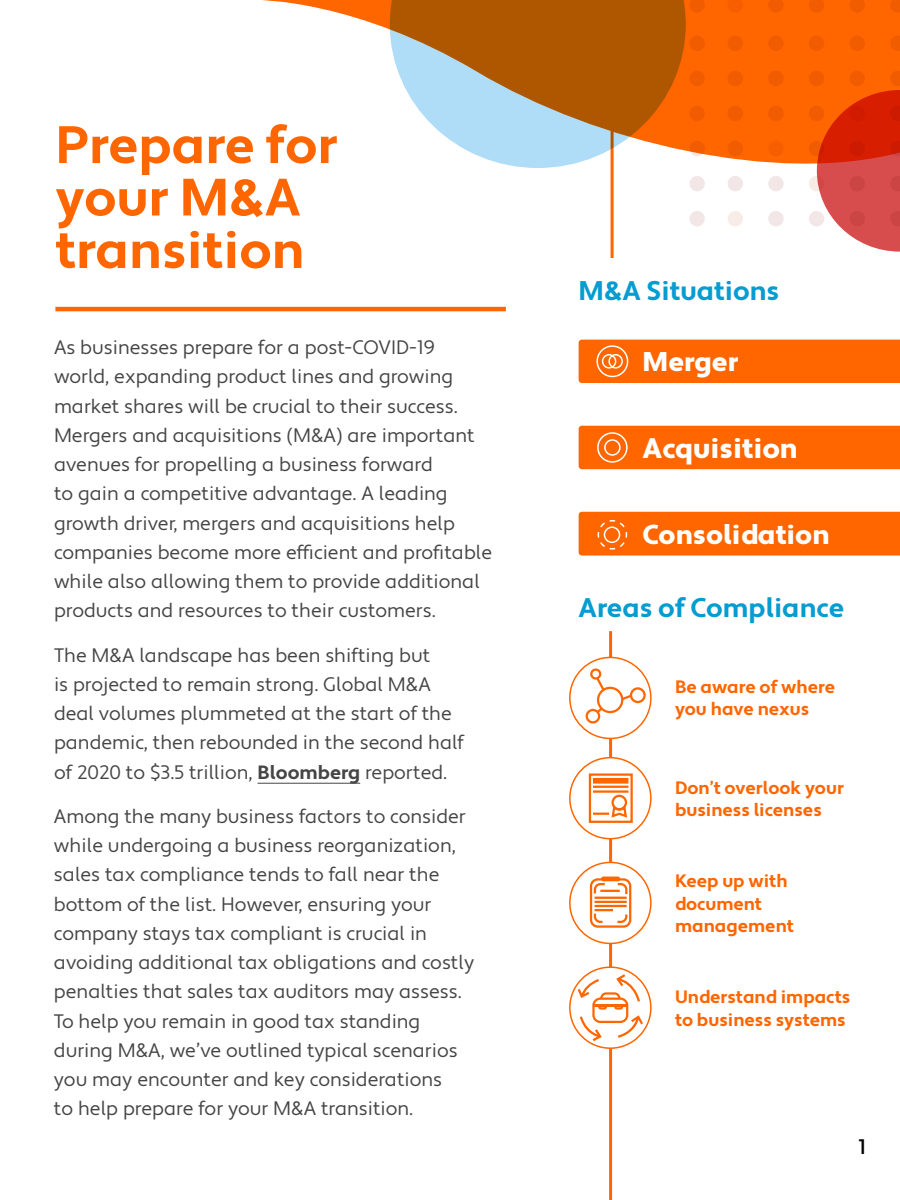
<style>
.page{position:relative;width:900px;height:1200px;background:#fff}
.page>*{position:absolute;margin:0;border:0;box-sizing:border-box;transform-origin:0 0}
.t1{font:700 52.5px/52.5px "Apertura";color:#f60}
.t2{font:900 28.35px "Apertura";color:#fff}
.t3{font:900 27.3px "Apertura";color:#fff}
.t4{font:900 27.15px "Apertura";color:#fff}
.t5{font:700 27px "Apertura";color:#059cd1}
.t6{font:500 21px "Apertura";color:#000}
.t7{font:19.5px/29.2px "Apertura";color:#454545}
.t8{font:700 18px/22.5px "Apertura";color:#f60}
.s1{font-weight:700;font-size:19.2px}
</style>
<div class="page">
<hr style="left:609px;top:631px;width:3px;height:569px;background:#f60">
<hr style="left:611px;top:0;width:3px;height:258px;background:#f60">
<hr style="left:258px;top:783px;width:102px;height:1px;background:#454545">
<svg style="left:262px;top:0;width:638px;height:185px"></svg>
<svg style="left:390px;top:0;width:296px;height:168px;background:#bd9469"></svg>
<svg style="left:689px;top:0;width:16px;height:13px"></svg>
<svg style="left:728px;top:0;width:15px;height:13px"></svg>
<svg style="left:768px;top:0;width:16px;height:13px"></svg>
<svg style="left:809px;top:0;width:15px;height:13px"></svg>
<svg style="left:850px;top:0;width:15px;height:13px"></svg>
<svg style="left:890px;top:0;width:10px;height:13px"></svg>
<div style="left:689px;top:36px;width:16px;height:15px;background:#f25c00;border-radius:50%"></div>
<div style="left:689px;top:71px;width:16px;height:15px;background:#f25c00;border-radius:50%"></div>
<div style="left:689px;top:106px;width:16px;height:15px;background:#f25c00;border-radius:50%"></div>
<svg style="left:689px;top:141px;width:16px;height:15px"></svg>
<div style="left:689px;top:176px;width:16px;height:15px;background:#f2e6e6;border-radius:50%"></div>
<div style="left:689px;top:211px;width:16px;height:15px;background:#f2e6e6;border-radius:50%"></div>
<div style="left:728px;top:36px;width:15px;height:15px;background:#f25c00;border-radius:50%"></div>
<div style="left:728px;top:71px;width:15px;height:15px;background:#f25c00;border-radius:50%"></div>
<div style="left:728px;top:106px;width:15px;height:15px;background:#f25c00;border-radius:50%"></div>
<div style="left:728px;top:141px;width:15px;height:15px;background:#f25c00;border-radius:50%"></div>
<div style="left:728px;top:176px;width:15px;height:15px;background:#f2e6e6;border-radius:50%"></div>
<div style="left:728px;top:211px;width:15px;height:15px;background:#f7ede6;border-radius:50%"></div>
<div style="left:768px;top:36px;width:16px;height:15px;background:#f25c00;border-radius:50%"></div>
<div style="left:768px;top:71px;width:16px;height:15px;background:#f25c00;border-radius:50%"></div>
<div style="left:768px;top:106px;width:16px;height:15px;background:#f25c00;border-radius:50%"></div>
<div style="left:768px;top:141px;width:16px;height:15px;background:#f75e00;border-radius:50%"></div>
<div style="left:768px;top:176px;width:16px;height:15px;background:#f2e6e6;border-radius:50%"></div>
<div style="left:768px;top:211px;width:16px;height:15px;background:#f2e6e6;border-radius:50%"></div>
<div style="left:809px;top:36px;width:15px;height:15px;background:#f25c00;border-radius:50%"></div>
<div style="left:809px;top:71px;width:15px;height:15px;background:#f25c00;border-radius:50%"></div>
<div style="left:809px;top:106px;width:15px;height:15px;background:#f25c00;border-radius:50%"></div>
<div style="left:809px;top:141px;width:15px;height:15px;background:#f25c00;border-radius:50%"></div>
<div style="left:809px;top:176px;width:15px;height:15px;background:#f7ede6;border-radius:50%"></div>
<div style="left:809px;top:211px;width:15px;height:15px;background:#f2e6e6;border-radius:50%"></div>
<div style="left:850px;top:36px;width:15px;height:15px;background:#f25c00;border-radius:50%"></div>
<svg style="left:890px;top:36px;width:10px;height:15px"></svg>
<svg style="left:817px;top:71px;width:83px;height:181px;background:#e15438"></svg>
<div style="left:579px;top:340px;width:321px;height:43px;background:#f60"></div>
<div style="left:579px;top:426px;width:321px;height:43px;background:#f60"></div>
<div style="left:579px;top:512px;width:321px;height:44px;background:#f60"></div>
<hr style="left:55px;top:307px;width:451px;height:4px;background:#f60">
<div style="left:570px;top:758px;width:81px;height:81px;background:#fff;border-radius:50%"></div>
<div style="left:569px;top:757px;width:83px;height:82px;border:2px solid #f60;border-radius:50%"></div>
<div style="left:589px;top:773px;width:44px;height:50px;border:2px solid #f60"></div>
<div style="left:593px;top:778px;width:35px;height:6px;background:#f60"></div>
<hr style="left:593px;top:786px;width:35px;height:2px;background:#f60">
<hr style="left:593px;top:790px;width:35px;height:3px;background:#f60">
<svg style="left:593px;top:794px;width:35px;height:24px"></svg>
<div style="left:570px;top:862px;width:81px;height:81px;background:#fff;border-radius:50%"></div>
<div style="left:569px;top:862px;width:83px;height:82px;border:2px solid #f60;border-radius:50%"></div>
<div style="left:590px;top:878px;width:41px;height:50px;border:2px solid #f60;border-radius:7px"></div>
<hr style="left:601px;top:877px;width:19px;height:4px;background:#f60;border-radius:2px">
<svg style="left:616px;top:882px;width:13px;height:14px"></svg>
<svg style="left:593px;top:882px;width:14px;height:12px"></svg>
<hr style="left:600px;top:890px;width:20px;height:2px;background:#f60">
<hr style="left:595px;top:897px;width:32px;height:2px;background:#f60">
<hr style="left:595px;top:901px;width:32px;height:2px;background:#f60">
<hr style="left:595px;top:905px;width:32px;height:2px;background:#f60">
<svg style="left:593px;top:909px;width:36px;height:15px"></svg>
<div style="left:570px;top:657px;width:81px;height:81px;background:#fff;border-radius:50%"></div>
<div style="left:569px;top:657px;width:83px;height:82px;border:2px solid #f60;border-radius:50%"></div>
<div style="left:597px;top:687px;width:26px;height:26px;border:2px solid #f60;border-radius:50%"></div>
<svg style="left:597px;top:675px;width:10px;height:20px"></svg>
<svg style="left:596px;top:705px;width:10px;height:10px"></svg>
<svg style="left:619px;top:693px;width:15px;height:10px"></svg>
<div style="left:590px;top:668px;width:11px;height:12px;border:2px solid #f60;border-radius:50%"></div>
<div style="left:630px;top:687px;width:16px;height:16px;border:2px solid #f60;border-radius:50%"></div>
<div style="left:586px;top:709px;width:14px;height:15px;border:2px solid #f60;border-radius:50%"></div>
<svg style="left:570px;top:967px;width:81px;height:81px"></svg>
<div style="left:569px;top:966px;width:83px;height:83px;border:2px solid #f60;border-radius:50%"></div>
<svg style="left:578px;top:974px;width:65px;height:67px"></svg>
<h1 class="t1" style="left:55px;top:120px;width:284px">Prepare for your M&amp;A transition</h1>
<p class="t7" style="left:54px;top:334px;width:440px">As businesses prepare for a post-COVID-19 world, expanding product lines and growing market shares will be crucial to their success.<br>Mergers and acquisitions (M&amp;A) are important avenues for propelling a business forward<br>to gain a competitive advantage. A leading growth driver, mergers and acquisitions help companies become more efficient and profitable while also allowing them to provide additional products and resources to their customers.</p>
<p class="t7" style="left:54px;top:641px;width:411px">The M&amp;A landscape has been shifting but<br>is projected to remain strong. Global M&amp;A deal volumes plummeted at the start of the pandemic, then rebounded in the second half of 2020 to $3.5 trillion, <span class="s1">Bloomberg</span> reported.</p>
<p class="t7" style="left:54px;top:802px;width:422px">Among the many business factors to consider while undergoing a business reorganization, sales tax compliance tends to fall near the bottom of the list. However, ensuring your company stays tax compliant is crucial in avoiding additional tax obligations and costly penalties that sales tax auditors may assess.<br>To help you remain in good tax standing during M&amp;A, we’ve outlined typical scenarios you may encounter and key considerations<br>to help prepare for your M&amp;A transition.</p>
<h3 class="t5" style="left:579px;top:274px;width:202px">M&amp;A Situations</h3>
<h3 class="t4" style="left:643px;top:346px;width:97px">Merger</h3>
<h2 class="t2" style="left:643px;top:431px;width:157px">Acquisition</h2>
<h3 class="t3" style="left:643px;top:517px;width:189px">Consolidation</h3>
<h3 class="t5" style="left:579px;top:592px;width:267px">Areas of Compliance</h3>
<p class="t8" style="left:675px;top:676px;width:162px">Be aware of where you have nexus</p>
<p class="t8" style="left:675px;top:777px;width:170px">Don’t overlook your business licenses</p>
<p class="t8" style="left:675px;top:870px;width:120px">Keep up with document management</p>
<p class="t8" style="left:675px;top:986px;width:177px">Understand impacts to business systems</p>
<p class="t6" style="left:858px;top:1134px;width:9px">1</p>
</div>
